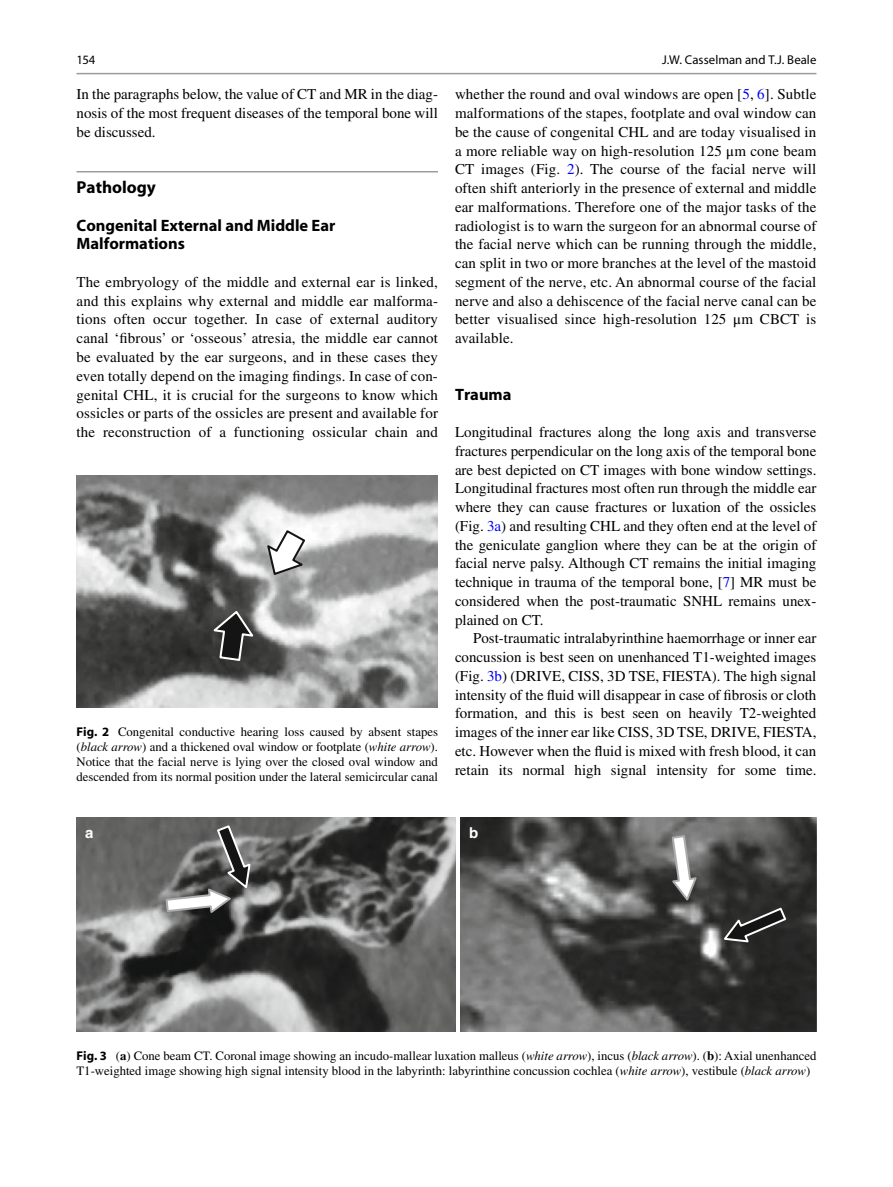
<style>
.page{position:relative;width:893px;height:1187px;background:#fff}
.page>*{position:absolute;margin:0;border:0;box-sizing:border-box;transform-origin:0 0}
.t1{font:700 17.25px "Qdmqlf Myriad";color:#000}
.t2{font:700 16.5px/18.8px "Qdmqlf Myriad";color:#000}
.t3{font:15px/18.8px "Pfpnrj Times";color:#000;text-align:justify}
.t4{font:700 15px "Tlqngv Helvetica";color:#fff}
.t5{font:12.75px/15px "Pfpnrj Times";color:#000;text-align:justify}
.t6{font:12.75px "Jqfsrv Myriad";letter-spacing:.005em;color:#000}
.s1{font-family:"Qdmqlf Myriad";font-weight:700}
.s2{font-family:"Qkkysw Times";font-style:italic}
.s3{color:#0000fa}
.s4{font-family:"Mbcdbm STIX General"}
.s5{font-family:"Lqhymg Times";font-weight:700}
</style>
<div class="page">
<hr style="left:77px;top:171px;width:361px;height:1px;background:#9c9c9c">
<img style="left:77px;top:475px;width:361px;height:232px">
<svg style="left:265px;top:528px;width:42px;height:48px"></svg>
<svg style="left:210px;top:609px;width:45px;height:53px;background:#4a4a49"></svg>
<img style="left:77px;top:817px;width:379px;height:214px">
<img style="left:461px;top:817px;width:355px;height:214px">
<svg style="left:164px;top:823px;width:88px;height:91px;background:#727271"></svg>
<svg style="left:670px;top:833px;width:29px;height:70px"></svg>
<svg style="left:721px;top:906px;width:67px;height:37px;background:#3f3f3e"></svg>
<hr style="left:77px;top:73px;width:739px;height:1px;background:#9c9c9c">
<p class="t6" style="left:77px;top:55px;width:20px">154</p>
<p class="t3" style="left:77px;top:86px;width:363px">In the paragraphs below, the value of CT and MR in the diag&shy;nosis of the most frequent diseases of the temporal bone will be discussed.</p>
<p class="t1" style="left:77px;top:181px;width:81px">Pathology</p>
<p class="t2" style="left:77px;top:217px;width:260px">Congenital External and Middle Ear<br>Malformations</p>
<p class="t3" style="left:77px;top:274px;width:363px">The embryology of the middle and external ear is linked, and this explains why external and middle ear malforma&shy;tions often occur together. In case of external auditory canal ‘fibrous’ or ‘osseous’ atresia, the middle ear cannot be evaluated by the ear surgeons, and in these cases they even totally depend on the imaging findings. In case of con&shy;genital CHL, it is crucial for the surgeons to know which ossicles or parts of the ossicles are present and available for the reconstruction of a functioning ossicular chain and</p>
<p class="t5" style="left:77px;top:725px;width:363px"><span class="s1">Fig. 2</span> Congenital conductive hearing loss caused by absent stapes ( <span class="s2">black arrow</span> ) and a thickened oval window or footplate ( <span class="s2">white arrow</span> ).<br>Notice that the facial nerve is lying over the closed oval window and descended from its normal position under the lateral semicircular canal</p>
<p class="t6" style="left:662px;top:55px;width:156px">J.W. Casselman and T.J. Beale</p>
<p class="t3" style="left:455px;top:86px;width:363px">whether the round and oval windows are open [ <span class="s3">5</span> , <span class="s3">6</span> ]. Subtle malformations of the stapes, footplate and oval window can be the cause of congenital CHL and are today visualised in a more reliable way on high-resolution 125 <span class="s4">μ</span>m cone beam CT images (Fig. <span class="s3">2</span> ). The course of the facial nerve will often shift anteriorly in the presence of external and middle ear malformations. Therefore one of the major tasks of the radiologist is to warn the surgeon for an abnormal course of the facial nerve which can be running through the middle, can split in two or more branches at the level of the mastoid segment of the nerve, etc. An abnormal course of the facial nerve and also a dehiscence of the facial nerve canal can be better visualised since high-resolution 125 <span class="s4">μ</span>m CBCT is available.</p>
<p class="t2" style="left:455px;top:386px;width:58px">Trauma</p>
<p class="t3" style="left:455px;top:424px;width:363px">Longitudinal fractures along the long axis and transverse fractures perpendicular on the long axis of the temporal bone are best depicted on CT images with bone window settings.<br>Longitudinal fractures most often run through the middle ear where they can cause fractures or luxation of the ossicles (Fig. <span class="s3">3a</span> ) and resulting CHL and they often end at the level of the geniculate ganglion where they can be at the origin of facial nerve palsy. Although CT remains the initial imaging technique in trauma of the temporal bone, [ <span class="s3">7</span> ] MR must be considered when the post-traumatic SNHL remains unex&shy;plained on CT.</p>
<p class="t3" style="left:455px;top:630px;width:363px;text-indent:18px">Post-traumatic intralabyrinthine haemorrhage or inner ear concussion is best seen on unenhanced T1-weighted images (Fig. <span class="s3">3b</span> ) (DRIVE, CISS, 3D TSE, FIESTA). The high signal intensity of the fluid will disappear in case of fibrosis or cloth formation, and this is best seen on heavily T2-weighted images of the inner ear like CISS, 3D TSE, DRIVE, FIESTA, etc. However when the fluid is mixed with fresh blood, it can retain its normal high signal intensity for some time.</p>
<p class="t4" style="left:85px;top:824px;width:10px">a</p>
<p class="t4" style="left:469px;top:824px;width:11px">b</p>
<p class="t5" style="left:77px;top:1049px;width:741px"><span class="s1">Fig. 3</span> ( <span class="s5">a</span> ) Cone beam CT. Coronal image showing an incudo-mallear luxation malleus ( <span class="s2">white arrow</span> ), incus ( <span class="s2">black arrow</span> ). ( <span class="s5">b</span> ): Axial unenhanced<br>T1-weighted image showing high signal intensity blood in the labyrinth: labyrinthine concussion cochlea ( <span class="s2">white arrow</span> ), vestibule ( <span class="s2">black arrow</span> )</p>
</div>
